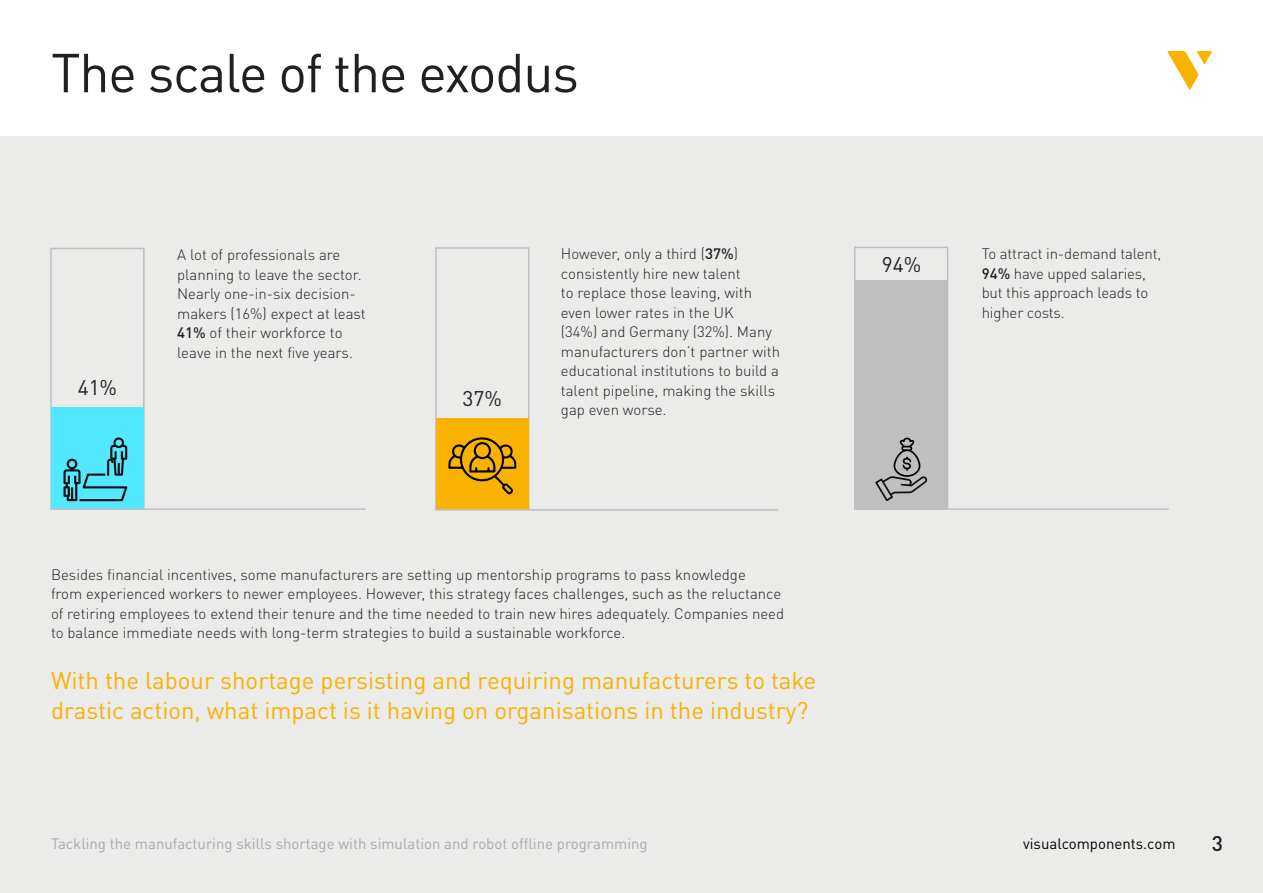
<style>
.page{position:relative;width:1263px;height:893px;background:#fff}
.page>*{position:absolute;margin:0;border:0;box-sizing:border-box;transform-origin:0 0}
.t1{font:54px "DINOT";letter-spacing:-.025em;color:#231f20}
.t2{font:24px/30px "DINOT";color:#fab200}
.t3{font:21px "DINOT";color:#231f20}
.t4{font:500 21px "DINOT";color:#231f20}
.body_text_black{font:300 15px/19.5px "DINOT";color:#231f20}
.t5{font:15px "DINOT";color:#a8a9ad}
.t6{font:15px "DINOT";color:#000}
.s1{font-weight:500}
</style>
<div class="page">
<div style="left:0;top:136px;width:1263px;height:757px;background:#ebebea"></div>
<div style="left:50px;top:248px;width:95px;height:261px;border:2px solid #bfbfbf"></div>
<svg style="left:1167px;top:51px;width:45px;height:39px"></svg>
<div style="left:51px;top:408px;width:93px;height:101px;background:#52e8ff"></div>
<div style="left:435px;top:247px;width:94px;height:263px;border:2px solid #bfbfbf"></div>
<div style="left:436px;top:418px;width:93px;height:91px;background:#fab200"></div>
<div style="left:854px;top:247px;width:94px;height:262px;border:2px solid #bfbfbf"></div>
<div style="left:855px;top:281px;width:92px;height:228px;background:#bfbfbf"></div>
<svg style="left:63px;top:437px;width:64px;height:64px"></svg>
<svg style="left:448px;top:437px;width:68px;height:57px"></svg>
<svg style="left:875px;top:438px;width:52px;height:63px"></svg>
<hr style="left:50px;top:508px;width:316px;height:2px;background:#bfbfbf">
<hr style="left:436px;top:509px;width:342px;height:2px;background:#bfbfbf">
<hr style="left:854px;top:508px;width:315px;height:2px;background:#bfbfbf">
<p class="t1" style="left:51px;top:39px;width:529px">The scale of the exodus</p>
<p class="t3" style="left:78px;top:374px;width:41px">41%</p>
<p class="body_text_black" style="left:177px;top:245px;width:190px">A lot of professionals are planning to leave the sector.<br>Nearly one-in-six decision&shy;makers (16%) expect at least<br><span class="s1">41%</span> of their workforce to leave in the next five years.</p>
<p class="body_text_black" style="left:561px;top:244px;width:221px">However, only a third (<span class="s1">37%</span>) consistently hire new talent<br>to replace those leaving, with even lower rates in the UK<br>(34%) and Germany (32%). Many manufacturers don’t partner with educational institutions to build a talent pipeline, making the skills gap even worse.</p>
<p class="body_text_black" style="left:982px;top:244px;width:181px">To attract in-demand talent,<br><span class="s1">94%</span> have upped salaries, but this approach leads to higher costs.</p>
<p class="t3" style="left:882px;top:251px;width:41px">94%</p>
<p class="t3" style="left:463px;top:386px;width:41px">37%</p>
<p class="body_text_black" style="left:51px;top:565px;width:735px">Besides financial incentives, some manufacturers are setting up mentorship programs to pass knowledge<br>from experienced workers to newer employees. However, this strategy faces challenges, such as the reluctance of retiring employees to extend their tenure and the time needed to train new hires adequately. Companies need to balance immediate needs with long-term strategies to build a sustainable workforce.</p>
<p class="t2" style="left:51px;top:665px;width:767px">With the labour shortage persisting and requiring manufacturers to take drastic action, what impact is it having on organisations in the industry?</p>
<p class="t5" style="left:51px;top:834px;width:598px">Tackling the manufacturing skills shortage with simulation and robot offline programming</p>
<p class="t6" style="left:1023px;top:834px;width:154px">visualcomponents.com</p>
<p class="t4" style="left:1212px;top:830px;width:13px">3</p>
</div>
